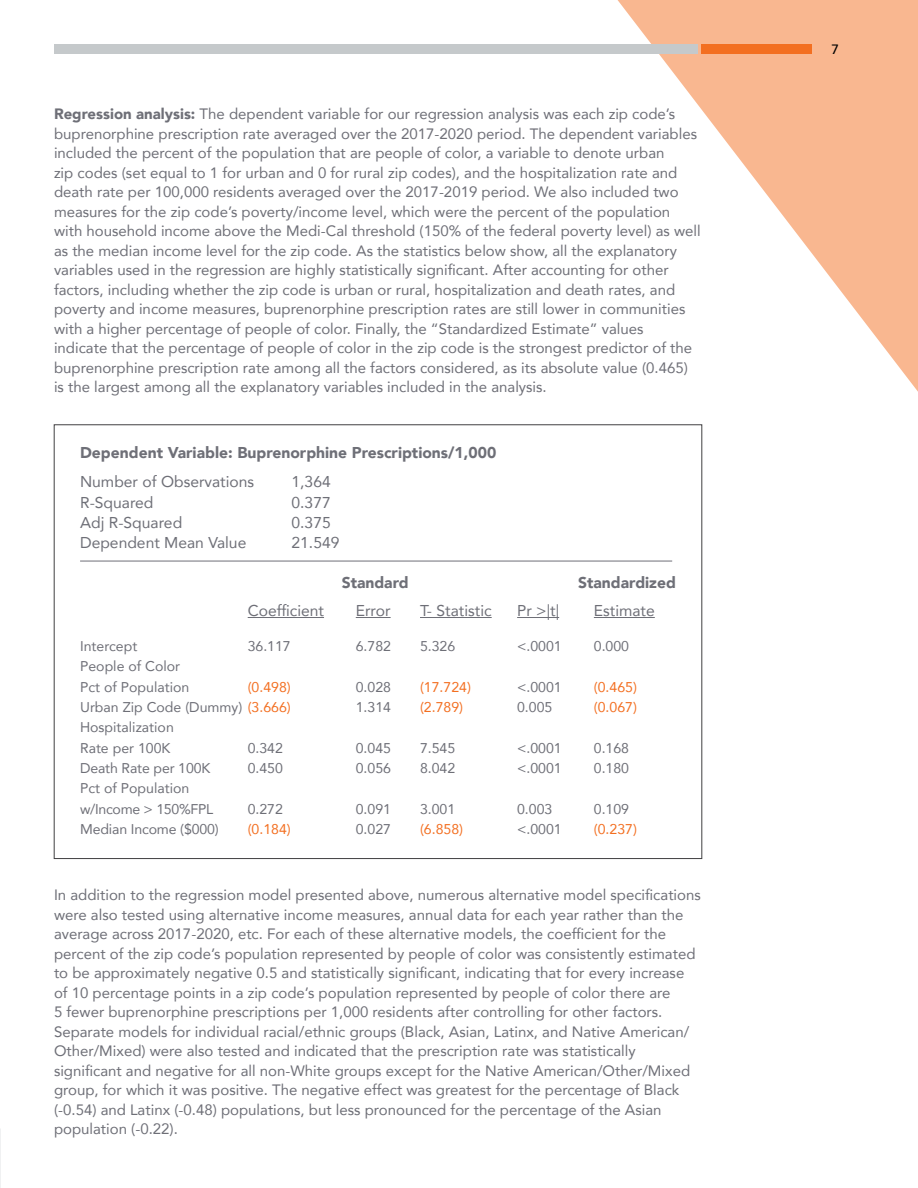
<style>
.page{position:relative;width:918px;height:1188px;background:#fff}
.page>*{position:absolute;margin:0;border:0;box-sizing:border-box;transform-origin:0 0}
.t1{font:15.6px "Avenir";color:#6e6f77}
.t2{font:900 15.6px "Avenir";color:#6e6f77}
.t3{font:15px/19.5px "Avenir";color:#6e6f77}
.t4{font:14.1px/20.4px "Avenir";color:#6e6f77}
.t5{font:14.1px "Avenir";color:#f36f21}
.t6{font:500 13.5px "Avenir";color:#000}
.s1{font-weight:900}
.s2{color:#f36f21}
</style>
<div class="page">
<svg style="left:215px;top:0;width:703px;height:688px"></svg>
<div style="left:54px;top:44px;width:644px;height:10px;background:#c5c9cb"></div>
<div style="left:702px;top:44px;width:110px;height:10px;background:#f36f21"></div>
<hr style="left:248px;top:617px;width:76px;height:1px;background:#6e6f77">
<hr style="left:356px;top:617px;width:35px;height:1px;background:#6e6f77">
<hr style="left:420px;top:617px;width:72px;height:1px;background:#6e6f77">
<hr style="left:517px;top:617px;width:42px;height:1px;background:#6e6f77">
<hr style="left:594px;top:617px;width:61px;height:1px;background:#6e6f77">
<hr style="left:80px;top:561px;width:592px;height:1px;background:#6e6f77">
<p class="t3" style="left:54px;top:104px;width:648px"><span class="s1">Regression analysis:</span> The dependent variable for our regression analysis was each zip code’s buprenorphine prescription rate averaged over the 2017-2020 period. The dependent variables included the percent of the population that are people of color, a variable to denote urban<br>zip codes (set equal to 1 for urban and 0 for rural zip codes), and the hospitalization rate and death rate per 100,000 residents averaged over the 2017-2019 period. We also included two measures for the zip code’s poverty/income level, which were the percent of the population with household income above the Medi-Cal threshold (150% of the federal poverty level) as well as the median income level for the zip code. As the statistics below show, all the explanatory variables used in the regression are highly statistically significant. After accounting for other factors, including whether the zip code is urban or rural, hospitalization and death rates, and poverty and income measures, buprenorphine prescription rates are still lower in communities with a higher percentage of people of color. Finally, the “Standardized Estimate” values<br>indicate that the percentage of people of color in the zip code is the strongest predictor of the buprenorphine prescription rate among all the factors considered, as its absolute value (0.465) is the largest among all the explanatory variables included in the analysis.</p>
<p class="t2" style="left:80px;top:439px;width:418px">Dependent Variable: Buprenorphine Prescriptions/1,000</p>
<p class="t1" style="left:80px;top:469px;width:176px">Number of Observations</p>
<p class="t1" style="left:292px;top:469px;width:41px">1,364</p>
<p class="t1" style="left:80px;top:490px;width:75px">R-Squared</p>
<p class="t1" style="left:292px;top:490px;width:41px">0.377</p>
<p class="t1" style="left:80px;top:510px;width:104px">Adj R-Squared</p>
<p class="t1" style="left:292px;top:510px;width:41px">0.375</p>
<p class="t1" style="left:80px;top:531px;width:168px">Dependent Mean Value</p>
<p class="t1" style="left:292px;top:531px;width:49px">21.549</p>
<p class="t2" style="left:342px;top:569px;width:69px">Standard</p>
<p class="t2" style="left:578px;top:569px;width:99px">Standardized</p>
<p class="t1" style="left:248px;top:598px;width:78px">Coefficient</p>
<p class="t1" style="left:356px;top:598px;width:36px">Error</p>
<p class="t1" style="left:420px;top:598px;width:73px">T- Statistic</p>
<p class="t1" style="left:517px;top:598px;width:44px">Pr &gt;|t|</p>
<p class="t1" style="left:594px;top:598px;width:62px">Estimate</p>
<p class="t4" style="left:80px;top:635px;width:59px">Intercept</p>
<p class="t4" style="left:248px;top:635px;width:45px">36.117</p>
<p class="t4" style="left:356px;top:635px;width:37px">6.782</p>
<p class="t4" style="left:420px;top:635px;width:37px">5.326</p>
<p class="t4" style="left:517px;top:635px;width:46px">&lt;.0001</p>
<p class="t4" style="left:594px;top:635px;width:37px">0.000</p>
<p class="t4" style="left:80px;top:656px;width:111px">People of Color<br>Pct of Population</p>
<p class="t5" style="left:248px;top:675px;width:45px">(0.498)</p>
<p class="t4" style="left:356px;top:676px;width:37px">0.028</p>
<p class="t5" style="left:420px;top:675px;width:52px">(17.724)</p>
<p class="t4" style="left:517px;top:676px;width:46px">&lt;.0001</p>
<p class="t5" style="left:594px;top:675px;width:45px">(0.465)</p>
<p class="t4" style="left:80px;top:696px;width:212px">Urban Zip Code (Dummy) <span class="s2">(3.666)</span></p>
<p class="t4" style="left:356px;top:696px;width:37px">1.314</p>
<p class="t5" style="left:420px;top:696px;width:45px">(2.789)</p>
<p class="t4" style="left:517px;top:696px;width:37px">0.005</p>
<p class="t5" style="left:594px;top:696px;width:45px">(0.067)</p>
<p class="t4" style="left:80px;top:717px;width:95px">Hospitalization<br>Rate per 100K</p>
<p class="t4" style="left:248px;top:737px;width:37px">0.342</p>
<p class="t4" style="left:356px;top:737px;width:37px">0.045</p>
<p class="t4" style="left:420px;top:737px;width:37px">7.545</p>
<p class="t4" style="left:517px;top:737px;width:46px">&lt;.0001</p>
<p class="t4" style="left:594px;top:737px;width:37px">0.168</p>
<p class="t4" style="left:80px;top:757px;width:132px">Death Rate per 100K</p>
<p class="t4" style="left:248px;top:757px;width:37px">0.450</p>
<p class="t4" style="left:356px;top:757px;width:37px">0.056</p>
<p class="t4" style="left:420px;top:757px;width:37px">8.042</p>
<p class="t4" style="left:517px;top:757px;width:46px">&lt;.0001</p>
<p class="t4" style="left:594px;top:757px;width:37px">0.180</p>
<p class="t4" style="left:80px;top:778px;width:135px">Pct of Population w/Income &gt; 150%FPL</p>
<p class="t4" style="left:248px;top:798px;width:37px">0.272</p>
<p class="t4" style="left:356px;top:798px;width:37px">0.091</p>
<p class="t4" style="left:420px;top:798px;width:37px">3.001</p>
<p class="t4" style="left:517px;top:798px;width:37px">0.003</p>
<p class="t4" style="left:594px;top:798px;width:37px">0.109</p>
<p class="t4" style="left:80px;top:819px;width:140px">Median Income ($000)</p>
<p class="t5" style="left:248px;top:818px;width:45px">(0.184)</p>
<p class="t4" style="left:356px;top:819px;width:37px">0.027</p>
<p class="t5" style="left:420px;top:818px;width:45px">(6.858)</p>
<p class="t4" style="left:517px;top:819px;width:46px">&lt;.0001</p>
<p class="t5" style="left:594px;top:818px;width:45px">(0.237)</p>
<p class="t3" style="left:54px;top:885px;width:648px">In addition to the regression model presented above, numerous alternative model specifications were also tested using alternative income measures, annual data for each year rather than the average across 2017-2020, etc. For each of these alternative models, the coefficient for the percent of the zip code’s population represented by people of color was consistently estimated to be approximately negative 0.5 and statistically significant, indicating that for every increase of 10 percentage points in a zip code’s population represented by people of color there are<br>5 fewer buprenorphine prescriptions per 1,000 residents after controlling for other factors.<br>Separate models for individual racial/ethnic groups (Black, Asian, Latinx, and Native American/ Other/Mixed) were also tested and indicated that the prescription rate was statistically significant and negative for all non-White groups except for the Native American/Other/Mixed group, for which it was positive. The negative effect was greatest for the percentage of Black (-0.54) and Latinx (-0.48) populations, but less pronounced for the percentage of the Asian population (-0.22).</p>
<p class="t6" style="left:831px;top:38px;width:9px">7</p>
</div>
